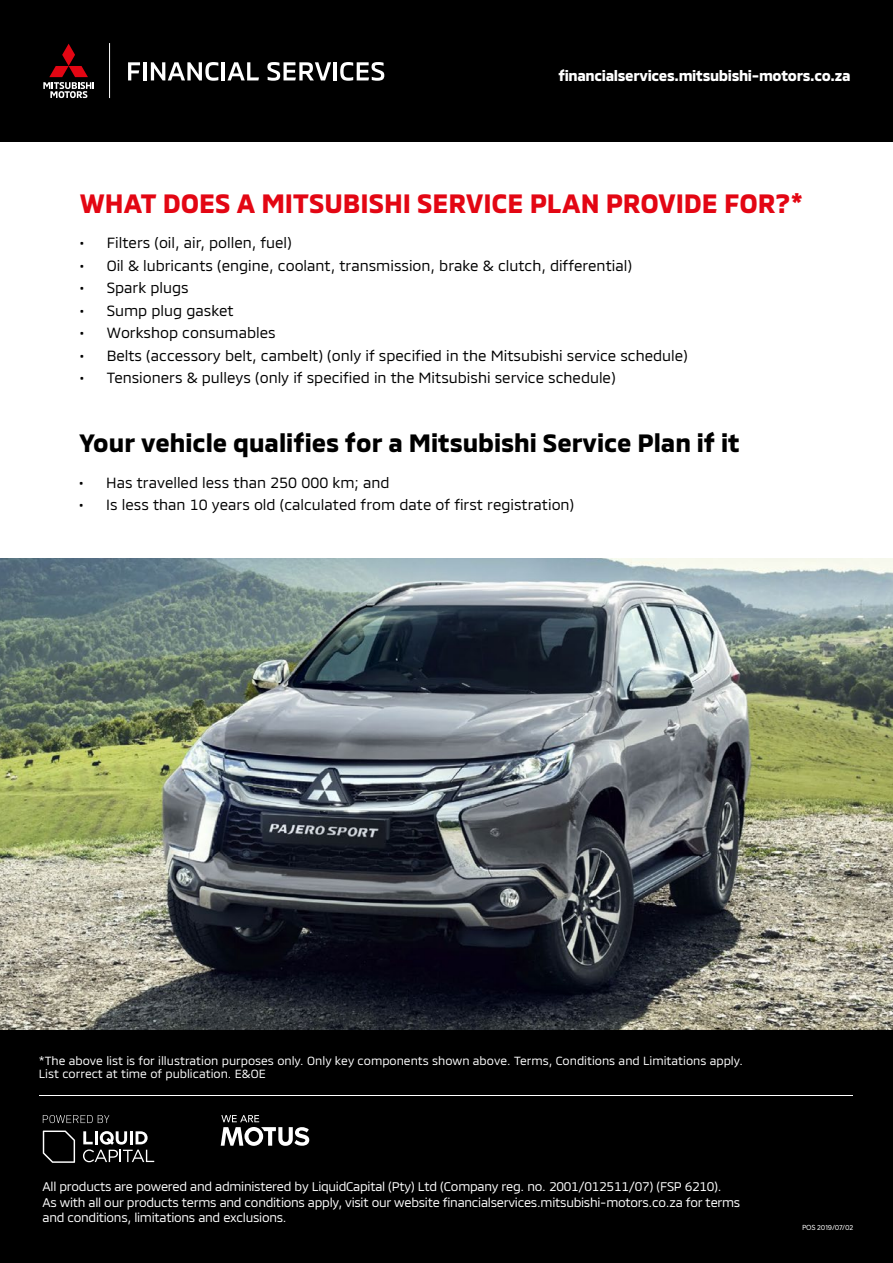
<style>
.page{position:relative;width:893px;height:1263px;background:#fff}
.page>*{position:absolute;margin:0;border:0;box-sizing:border-box;transform-origin:0 0}
.t1{font:700 27px "MMCOFFICE";letter-spacing:-.005em;color:#e30613}
.t2{font:700 25.5px "MMCOFFICE";color:#000}
.t3{font:15px "MMCOFFICE";color:#000}
.t4{font:700 15px "MMCOFFICE";letter-spacing:-.02em;color:#fff}
.t5{font:12.75px/15.3px "MMCOFFICE";letter-spacing:-.02em;color:#fff}
.t6{font:12px/13.5px "MMCOFFICE";color:#fff}
.t7{font:7.5px "Hyundai Sans Text";letter-spacing:-.02em;color:#fff}
</style>
<div class="page">
<img style="left:0;top:558px;width:893px;height:472px">
<div style="left:0;top:1030px;width:893px;height:233px;background:#000"></div>
<hr style="left:39px;top:1095px;width:814px;height:1px;background:#fff">
<div style="left:0;top:0;width:893px;height:142px;background:#000"></div>
<svg style="left:43px;top:44px;width:51px;height:54px"></svg>
<hr style="left:109px;top:43px;width:1px;height:55px;background:#fff">
<svg style="left:128px;top:62px;width:12px;height:18px"></svg>
<hr style="left:143px;top:62px;width:4px;height:18px;background:#fff">
<svg style="left:151px;top:62px;width:67px;height:19px"></svg>
<hr style="left:222px;top:62px;width:3px;height:18px;background:#fff">
<svg style="left:227px;top:62px;width:32px;height:18px"></svg>
<svg style="left:267px;top:62px;width:64px;height:19px"></svg>
<hr style="left:333px;top:62px;width:4px;height:18px;background:#fff">
<svg style="left:340px;top:62px;width:44px;height:19px"></svg>
<svg style="left:221px;top:1115px;width:88px;height:31px"></svg>
<svg style="left:83px;top:1131px;width:71px;height:31px"></svg>
<svg style="left:43px;top:1130px;width:32px;height:33px"></svg>
<svg style="left:43px;top:1115px;width:66px;height:8px"></svg>
<p class="t4" style="left:558px;top:64px;width:294px">financialservices.mitsubishi-motors.co.za</p>
<h1 class="t1" style="left:80px;top:182px;width:725px">WHAT DOES A MITSUBISHI SERVICE PLAN PROVIDE FOR?*</h1>
<p class="t3" style="left:80px;top:231px;width:213px">• Filters (oil, air, pollen, fuel)</p>
<p class="t3" style="left:80px;top:253px;width:554px">• Oil &amp; lubricants (engine, coolant, transmission, brake &amp; clutch, differential)</p>
<p class="t3" style="left:80px;top:276px;width:110px">• Spark plugs</p>
<p class="t3" style="left:80px;top:298px;width:156px">• Sump plug gasket</p>
<p class="t3" style="left:80px;top:321px;width:197px">• Workshop consumables</p>
<p class="t3" style="left:80px;top:343px;width:610px">• Belts (accessory belt, cambelt) (only if specified in the Mitsubishi service schedule)</p>
<p class="t3" style="left:80px;top:366px;width:537px">• Tensioners &amp; pulleys (only if specified in the Mitsubishi service schedule)</p>
<h2 class="t2" style="left:79px;top:423px;width:662px">Your vehicle qualifies for a Mitsubishi Service Plan if it</h2>
<p class="t3" style="left:79px;top:470px;width:312px">• Has travelled less than 250 000 km; and</p>
<p class="t3" style="left:79px;top:493px;width:496px">• Is less than 10 years old (calculated from date of first registration)</p>
<p class="t6" style="left:39px;top:1052px;width:706px">*The above list is for illustration purposes only. Only key components shown above. Terms, Conditions and Limitations apply.<br>List correct at time of publication. E&amp;OE</p>
<p class="t5" style="left:43px;top:1178px;width:699px">All products are powered and administered by LiquidCapital (Pty) Ltd (Company reg. no. 2001/012511/07) (FSP 6210).<br>As with all our products terms and conditions apply, visit our website financialservices.mitsubishi-motors.co.za for terms and conditions, limitations and exclusions.</p>
<p class="t7" style="left:802px;top:1223px;width:53px">POS 2019/07/02</p>
</div>
